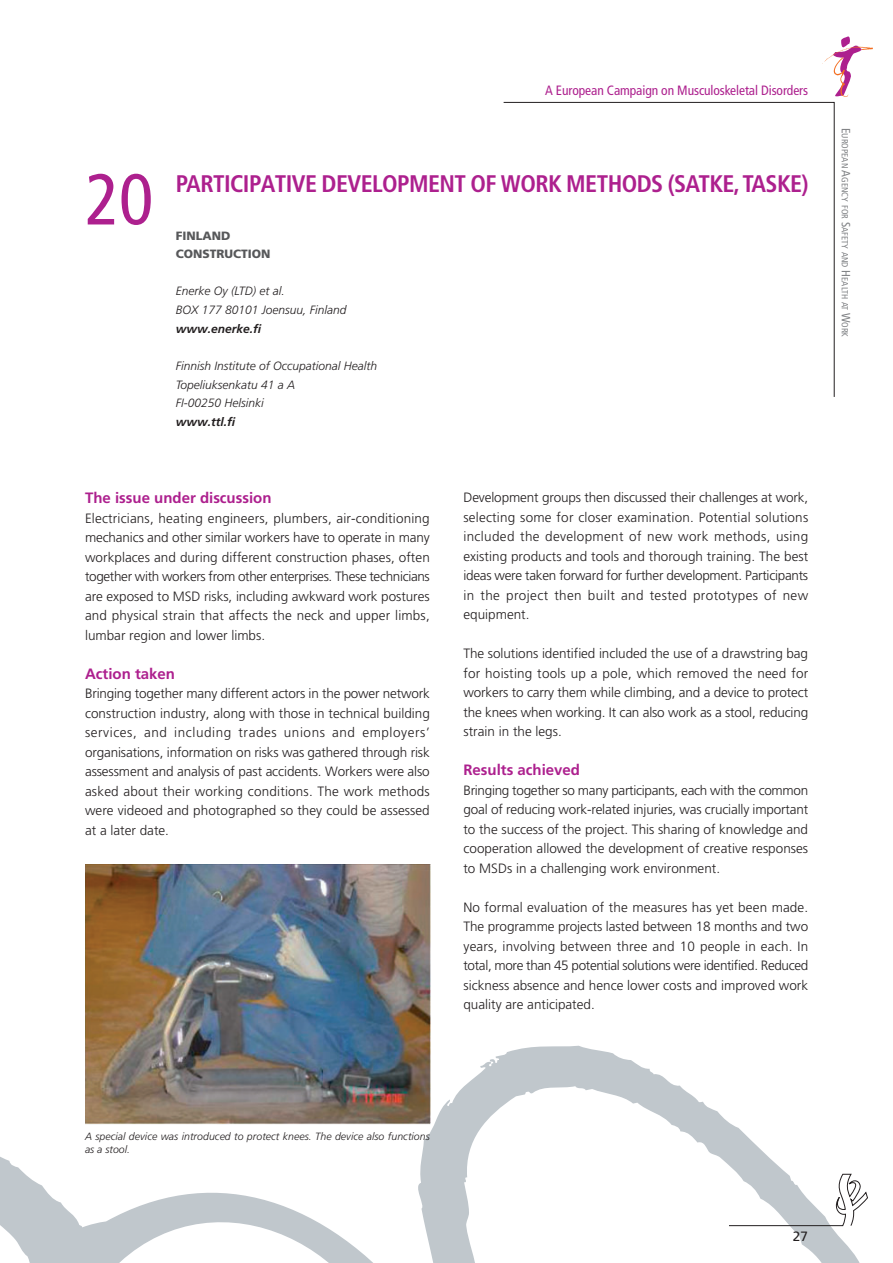
<style>
.page{position:relative;width:893px;height:1263px;background:#fff}
.page>*{position:absolute;margin:0;border:0;box-sizing:border-box;transform-origin:0 0}
.t1{font:condensed 72px "Frutiger";color:#ad208e}
.t2{font:700 condensed 24px "Frutiger";letter-spacing:-.025em;color:#ad208e}
.t3{font:700 15px "Frutiger";color:#ad208e}
.t4{font:300 13.5px/19.5px "Frutiger";color:#231f20;text-align:justify}
.t5{font:condensed 13.5px "Frutiger";letter-spacing:-.005em;color:#ad208e}
.t6{font:13.5px "Frutiger";color:#231f20}
.t7{font:italic 300 12px/18.6px "Frutiger";color:#231f20}
.t8{font:italic 700 12px "Frutiger";color:#231f20}
.t9{font:900 12px/18px "Frutiger";color:#57585a}
.t10{font:italic 300 10.5px/12.6px "Frutiger";letter-spacing:.005em;color:#231f20}
.t11{font:condensed 9px "Frutiger";color:#808285}
.s1{font-size:12px}
</style>
<div class="page">
<svg style="left:0;top:1045px;width:860px;height:218px"></svg>
<svg style="left:728px;top:1173px;width:140px;height:54px"></svg>
<svg style="left:503px;top:102px;width:332px;height:295px"></svg>
<svg style="left:824px;top:36px;width:49px;height:61px"></svg>
<img style="left:85px;top:864px;width:346px;height:261px">
<p class="t5" style="left:545px;top:85px;width:265px">A European Campaign on Musculoskeletal Disorders</p>
<h1 class="t1" style="left:85px;top:170px;width:70px">20</h1>
<h2 class="t2" style="left:176px;top:174px;width:634px">PARTICIPATIVE DEVELOPMENT OF WORK METHODS (SATKE, TASKE)</h2>
<p class="t9" style="left:176px;top:228px;width:96px">FINLAND<br>CONSTRUCTION</p>
<p class="t7" style="left:176px;top:283px;width:172px">Enerke Oy (LTD) et al.<br>BOX 177 80101 Joensuu, Finland</p>
<p class="t8" style="left:176px;top:324px;width:87px">www.enerke.fi</p>
<p class="t7" style="left:176px;top:357px;width:203px">Finnish Institute of Occupational Health<br>Topeliuksenkatu 41 a A<br>FI-00250 Helsinki</p>
<p class="t8" style="left:176px;top:417px;width:61px">www.ttl.fi</p>
<p class="t3" style="left:85px;top:492px;width:188px">The issue under discussion</p>
<p class="t4" style="left:85px;top:509px;width:346px">Electricians, heating engineers, plumbers, air-conditioning mechanics and other similar workers have to operate in many workplaces and during different construction phases, often together with workers from other enterprises. These technicians are exposed to MSD risks, including awkward work postures and physical strain that affects the neck and upper limbs, lumbar region and lower limbs.</p>
<p class="t3" style="left:85px;top:668px;width:91px">Action taken</p>
<p class="t4" style="left:85px;top:685px;width:346px">Bringing together many different actors in the power network construction industry, along with those in technical building services, and including trades unions and employers’ organisations, information on risks was gathered through risk assessment and analysis of past accidents. Workers were also asked about their working conditions. The work methods were videoed and photographed so they could be assessed at a later date.</p>
<p class="t4" style="left:463px;top:489px;width:346px">Development groups then discussed their challenges at work, selecting some for closer examination. Potential solutions included the development of new work methods, using existing products and tools and thorough training. The best ideas were taken forward for further development. Participants in the project then built and tested prototypes of new equipment.</p>
<p class="t4" style="left:463px;top:645px;width:346px">The solutions identified included the use of a drawstring bag for hoisting tools up a pole, which removed the need for workers to carry them while climbing, and a device to protect the knees when working. It can also work as a stool, reducing strain in the legs.</p>
<p class="t3" style="left:463px;top:764px;width:118px">Results achieved</p>
<p class="t4" style="left:463px;top:781px;width:346px">Bringing together so many participants, each with the common goal of reducing work-related injuries, was crucially important to the success of the project. This sharing of knowledge and cooperation allowed the development of creative responses to MSDs in a challenging work environment.</p>
<p class="t4" style="left:463px;top:898px;width:346px">No formal evaluation of the measures has yet been made.<br>The programme projects lasted between 18 months and two years, involving between three and 10 people in each. In total, more than 45 potential solutions were identified. Reduced sickness absence and hence lower costs and improved work quality are anticipated.</p>
<p class="t11" style="left:848px;top:128px;width:211px;rotate:90deg"><span class="s1">E</span>UROPEAN <span class="s1">A</span>GENCY FOR <span class="s1">S</span>AFETY AND <span class="s1">H</span>EALTH AT <span class="s1">W</span>ORK</p>
<p class="t10" style="left:85px;top:1131px;width:346px">A special device was introduced to protect knees. The device also functions as a stool.</p>
<p class="t6" style="left:793px;top:1231px;width:17px">27</p>
</div>
